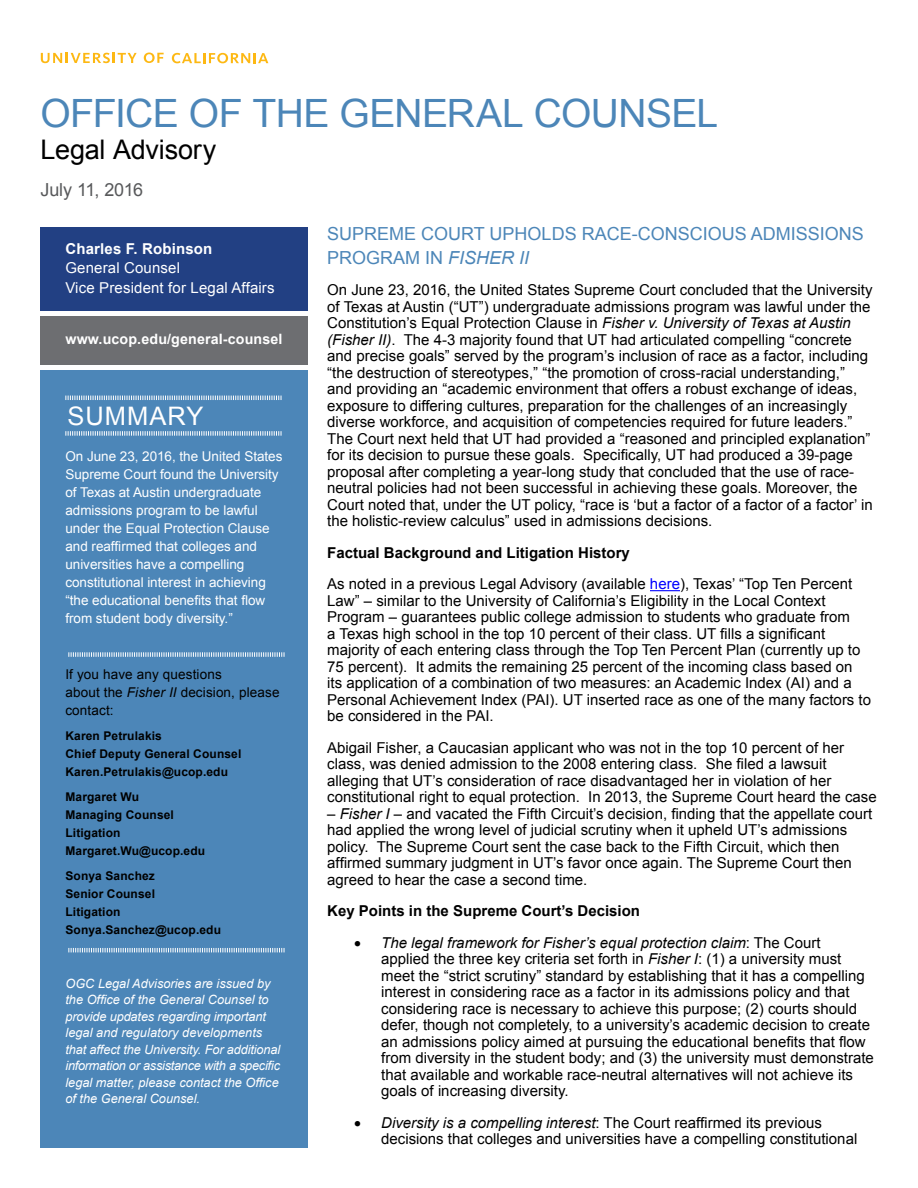
<style>
.page{position:relative;width:918px;height:1188px;background:#fff}
.page>*{position:absolute;margin:0;border:0;box-sizing:border-box;transform-origin:0 0}
.t1{font:39px "Arial";letter-spacing:-.015em;color:#4c86b8}
.t2{font:27px "Arial";letter-spacing:-.005em;color:#000}
.t3{font:25.5px "Arial";letter-spacing:.04em;color:#fff}
.t4{font:18px/24px "Arial";color:#4c86b8}
.t5{font:18px "Arial";letter-spacing:-.01em;color:#58595b}
.t6{font:15px/16.5px "Arial";color:#000}
.t7{font:15px/19.5px "Arial";letter-spacing:.01em;color:#fff}
.t8{font:700 15px "Arial";color:#000}
.t9{font:700 15px "Arial";letter-spacing:.01em;color:#fff}
.t10{font:700 14.25px "Arial";letter-spacing:.01em;color:#fff}
.t11{font:13.5px/18px "Arial";letter-spacing:-.005em;color:#fff}
.t12{font:13.5px/18px "Arial";letter-spacing:.01em;color:#000}
.t13{font:italic 12.75px/16.5px "Arial";color:#fff}
.t14{font:700 12px/18px "Arial";letter-spacing:.01em;color:#000}
.s1{font-style:italic}
.s2{font-weight:700}
.s3{color:#00f}
</style>
<div class="page">
<hr style="left:650px;top:590px;width:30px;height:1px;background:#00f">
<div style="left:40px;top:370px;width:268px;height:778px;background:#4c86b8"></div>
<div style="left:40px;top:227px;width:268px;height:83px;background:#224083"></div>
<div style="left:40px;top:316px;width:268px;height:48px;background:#6d6e71"></div>
<svg style="left:65px;top:396px;width:217px;height:4px"></svg>
<svg style="left:65px;top:431px;width:217px;height:5px"></svg>
<svg style="left:68px;top:652px;width:217px;height:5px"></svg>
<svg style="left:68px;top:948px;width:217px;height:4px"></svg>
<svg style="left:41px;top:53px;width:96px;height:10px"></svg>
<svg style="left:144px;top:53px;width:20px;height:10px"></svg>
<svg style="left:172px;top:53px;width:96px;height:10px"></svg>
<h1 class="t1" style="left:40px;top:88px;width:679px">OFFICE OF THE GENERAL COUNSEL</h1>
<h2 class="t2" style="left:40px;top:132px;width:177px">Legal Advisory</h2>
<p class="t5" style="left:40px;top:178px;width:104px">July 11, 2016</p>
<p class="t9" style="left:65px;top:238px;width:148px">Charles F. Robinson</p>
<p class="t7" style="left:65px;top:258px;width:211px">General Counsel<br>Vice President for Legal Affairs</p>
<p class="t10" style="left:65px;top:330px;width:219px">www.ucop.edu/general-counsel</p>
<h3 class="t3" style="left:68px;top:399px;width:137px">SUMMARY</h3>
<p class="t11" style="left:65px;top:448px;width:219px">On June 23, 2016, the United States Supreme Court found the University of Texas at Austin undergraduate admissions program to be lawful under the Equal Protection Clause and reaffirmed that colleges and universities have a compelling constitutional interest in achieving “the educational benefits that flow from student body diversity.”</p>
<p class="t12" style="left:65px;top:666px;width:216px">If you have any questions<br>about the <span class="s1">Fisher II</span> decision, please contact:</p>
<p class="t14" style="left:65px;top:727px;width:177px">Karen Petrulakis<br>Chief Deputy General Counsel<br>Karen.Petrulakis@ucop.edu</p>
<p class="t14" style="left:65px;top:788px;width:141px">Margaret Wu<br>Managing Counsel<br>Litigation<br>Margaret.Wu@ucop.edu</p>
<p class="t14" style="left:65px;top:867px;width:157px">Sonya Sanchez<br>Senior Counsel<br>Litigation<br>Sonya.Sanchez@ucop.edu</p>
<p class="t13" style="left:65px;top:975px;width:216px">OGC Legal Advisories are issued by the Office of the General Counsel to provide updates regarding important legal and regulatory developments that affect the University. For additional information or assistance with a specific legal matter, please contact the Office of the General Counsel.</p>
<p class="t4" style="left:327px;top:221px;width:538px">SUPREME COURT UPHOLDS RACE-CONSCIOUS ADMISSIONS<br>PROGRAM IN <span class="s1">FISHER II</span></p>
<p class="t6" style="left:327px;top:282px;width:547px">On June 23, 2016, the United States Supreme Court concluded that the University of Texas at Austin (“UT”) undergraduate admissions program was lawful under the Constitution’s Equal Protection Clause in <span class="s1">Fisher v. University of Texas at Austin (Fisher II)</span>. The 4-3 majority found that UT had articulated compelling “concrete and precise goals” served by the program’s inclusion of race as a factor, including “the destruction of stereotypes,” “the promotion of cross-racial understanding,” and providing an “academic environment that offers a robust exchange of ideas, exposure to differing cultures, preparation for the challenges of an increasingly diverse workforce, and acquisition of competencies required for future leaders.” The Court next held that UT had provided a “reasoned and principled explanation” for its decision to pursue these goals. Specifically, UT had produced a 39-page proposal after completing a year-long study that concluded that the use of race&shy;neutral policies had not been successful in achieving these goals. Moreover, the Court noted that, under the UT policy, “race is ‘but a factor of a factor of a factor’ in the holistic-review calculus” used in admissions decisions.</p>
<p class="t6" style="left:327px;top:537px;width:527px;line-height:31.5px"><span class="s2">Factual Background and Litigation History<br></span>As noted in a previous Legal Advisory (available <span class="s3">here</span>), Texas’ “Top Ten Percent</p>
<p class="t6" style="left:327px;top:592px;width:545px">Law” – similar to the University of California’s Eligibility in the Local Context Program – guarantees public college admission to students who graduate from<br>a Texas high school in the top 10 percent of their class. UT fills a significant majority of each entering class through the Top Ten Percent Plan (currently up to 75 percent). It admits the remaining 25 percent of the incoming class based on its application of a combination of two measures: an Academic Index (AI) and a Personal Achievement Index (PAI). UT inserted race as one of the many factors to be considered in the PAI.</p>
<p class="t6" style="left:327px;top:739px;width:551px">Abigail Fisher, a Caucasian applicant who was not in the top 10 percent of her class, was denied admission to the 2008 entering class. She filed a lawsuit alleging that UT’s consideration of race disadvantaged her in violation of her constitutional right to equal protection. In 2013, the Supreme Court heard the case</p>
<p class="t6" style="left:327px;top:805px;width:547px">– <span class="s1">Fisher I</span> – and vacated the Fifth Circuit’s decision, finding that the appellate court had applied the wrong level of judicial scrutiny when it upheld UT’s admissions policy. The Supreme Court sent the case back to the Fifth Circuit, which then affirmed summary judgment in UT’s favor once again. The Supreme Court then agreed to hear the case a second time.</p>
<p class="t8" style="left:327px;top:901px;width:314px">Key Points in the Supreme Court’s Decision</p>
<p class="t6" style="left:381px;top:934px;width:494px;text-indent:-27px">• <span class="s1">The legal framework for Fisher’s equal protection claim</span>: The Court<br>applied the three key criteria set forth in <span class="s1">Fisher I</span>: (1) a university must meet the “strict scrutiny” standard by establishing that it has a compelling interest in considering race as a factor in its admissions policy and that considering race is necessary to achieve this purpose; (2) courts should defer, though not completely, to a university’s academic decision to create an admissions policy aimed at pursuing the educational benefits that flow from diversity in the student body; and (3) the university must demonstrate that available and workable race-neutral alternatives will not achieve its goals of increasing diversity.</p>
<p class="t6" style="left:381px;top:1114px;width:478px;text-indent:-27px">• <span class="s1">Diversity is a compelling interest</span>: The Court reaffirmed its previous decisions that colleges and universities have a compelling constitutional</p>
</div>
